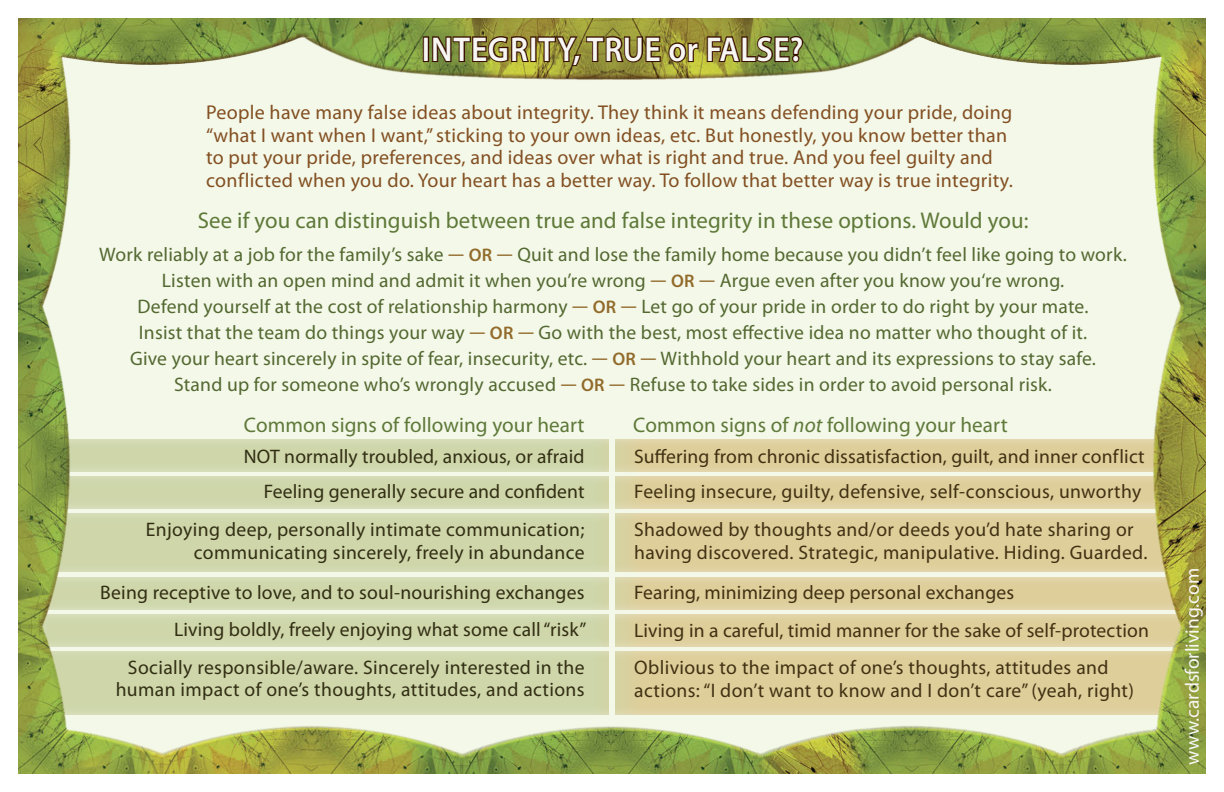
<style>
.page{position:relative;width:1224px;height:792px;background:#fff}
.page>*{position:absolute;margin:0;border:0;box-sizing:border-box;transform-origin:0 0}
.t1{font:600 34.6px "Myriad Pro";letter-spacing:.025em;color:#f7f6f3;scale:.92 1}
.t2{font:22.8px "Myriad Pro";letter-spacing:.005em;color:#5f7939}
.t3{font:21.2px "Myriad Pro";letter-spacing:.005em;color:#5f7939}
.t4{font:20px/22.4px "Myriad Pro";letter-spacing:.015em;color:#834f22}
.t5{font:19.6px/26px "Myriad Pro";letter-spacing:.01em;color:#546831;text-align:center}
.t6{font:19.6px/37.8px "Myriad Pro";letter-spacing:.015em;color:#413113}
.t7{font:19.6px/37.2px "Myriad Pro";letter-spacing:.015em;color:#322e13;text-align:right}
.t8{font:19.6px "Myriad Pro";color:#f7f6f3}
.s1{font-size:22.8px;color:#926b2b}
.s2{font-weight:600;font-size:18.2px;color:#926b2b}
.s3{font-style:italic}
</style>
<div class="page">
<img style="left:18px;top:18px;width:1188px;height:756px">
<div style="left:423px;top:36px;width:6px;height:26px;border:2px solid #391100"></div>
<svg style="left:431px;top:34px;width:269px;height:112px;background:#c3c19c"></svg>
<svg style="left:706px;top:20px;width:98px;height:44px;background:#726d2a"></svg>
<h1 class="t1" style="left:422px;top:27px;width:416px">INTEGRITY, TRUE or FALSE?</h1>
<p class="t4" style="left:206px;top:101px;width:808px">People have many false ideas about integrity. They think it means defending your pride, doing “what I want when I want,” sticking to your own ideas, etc. But honestly, you know better than to put your pride, preferences, and ideas over what is right and true. And you feel guilty and conflicted when you do. Your heart has a better way. To follow that better way is true integrity.</p>
<p class="t2" style="left:198px;top:206px;width:832px">See if you can distinguish between true and false integrity in these options. Would you:</p>
<p class="t5" style="left:99px;top:242px;width:1029px">Work reliably at a job for the family’s sake <span class="s1">—</span> <span class="s2">OR</span> <span class="s1">—</span> Quit and lose the family home because you didn’t feel like going to work.<br>Listen with an open mind and admit it when you’re wrong <span class="s1">—</span> <span class="s2">OR</span> <span class="s1">—</span> Argue even after you know you‘re wrong.<br>Defend yourself at the cost of relationship harmony <span class="s1">—</span> <span class="s2">OR</span> <span class="s1">—</span> Let go of your pride in order to do right by your mate.<br>Insist that the team do things your way <span class="s1">—</span> <span class="s2">OR</span> <span class="s1">—</span> Go with the best, most effective idea no matter who thought of it.<br>Give your heart sincerely in spite of fear, insecurity, etc. <span class="s1">—</span> <span class="s2">OR</span> <span class="s1">—</span> Withhold your heart and its expressions to stay safe.<br>Stand up for someone who’s wrongly accused <span class="s1">—</span> <span class="s2">OR</span> <span class="s1">—</span> Refuse to take sides in order to avoid personal risk.</p>
<p class="t3" style="left:244px;top:412px;width:342px">Common signs of following your heart</p>
<p class="t7" style="left:244px;top:438px;width:342px;line-height:35.4px">NOT normally troubled, anxious, or afraid<br>Feeling generally secure and confident</p>
<p class="t7" style="left:146px;top:518px;width:440px;line-height:22.8px">Enjoying deep, personally intimate communication; communicating sincerely, freely in abundance</p>
<p class="t7" style="left:100px;top:574px;width:488px">Being receptive to love, and to soul-nourishing exchanges<br>Living boldly, freely enjoying what some call “risk”<br>Socially responsible/aware. Sincerely interested in the</p>
<p class="t7" style="left:116px;top:671px;width:470px">human impact of one’s thoughts, attitudes, and actions</p>
<p class="t3" style="left:633px;top:412px;width:376px">Common signs of <span class="s3">not</span> following your heart</p>
<p class="t6" style="left:634px;top:438px;width:512px;line-height:35.4px">Suffering from chronic dissatisfaction, guilt, and inner conflict<br>Feeling insecure, guilty, defensive, self-conscious, unworthy</p>
<p class="t6" style="left:634px;top:517px;width:515px;line-height:22.8px">Shadowed by thoughts and/or deeds you’d hate sharing or having discovered. Strategic, manipulative. Hiding. Guarded.</p>
<p class="t6" style="left:634px;top:573px;width:516px">Fearing, minimizing deep personal exchanges<br>Living in a careful, timid manner for the sake of self-protection<br>Oblivious to the impact of one’s thoughts, attitudes and</p>
<p class="t6" style="left:634px;top:671px;width:501px">actions: “I don’t want to know and I don’t care” (yeah, right)</p>
<p class="t8" style="left:1180px;top:765px;width:198px;rotate:-90deg">www.cardsforliving.com</p>
</div>
